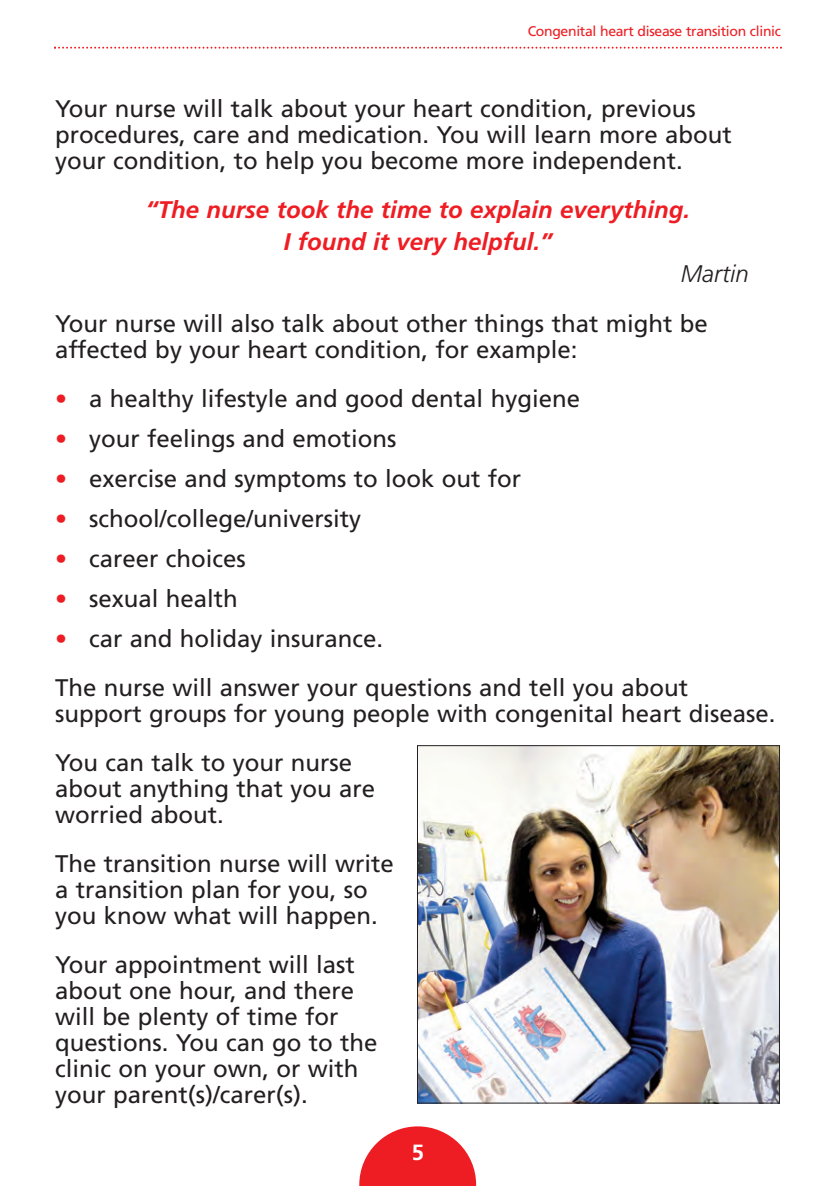
<style>
.page{position:relative;width:834px;height:1186px;background:#fff}
.page>*{position:absolute;margin:0;border:0;box-sizing:border-box;transform-origin:0 0}
.t1{font:24px/26px "Frutiger";color:#231f20}
.t2{font:italic 700 24px/31.6px "Frutiger";color:#ee1d23;text-align:center}
.t3{font:italic 300 24px "Frutiger";color:#231f20}
.t4{font:700 22px "Frutiger";color:#fff}
.t5{font:14px "Frutiger";letter-spacing:-.02em;color:#ee1d23}
.s1{color:#ee1d23}
</style>
<div class="page">
<svg style="left:359px;top:1126px;width:117px;height:59px"></svg>
<svg style="left:54px;top:47px;width:728px;height:2px"></svg>
<img style="left:419px;top:747px;width:359px;height:354px">
<div style="left:417px;top:745px;width:363px;height:358px;border:1px solid #231f20"></div>
<p class="t5" style="left:527px;top:26px;width:255px">Congenital heart disease transition clinic</p>
<p class="t1" style="left:55px;top:98px;width:678px">Your nurse will talk about your heart condition, previous procedures, care and medication. You will learn more about your condition, to help you become more independent.</p>
<p class="t2" style="left:146px;top:196px;width:545px">“The nurse took the time to explain everything.<br>I found it very helpful.”</p>
<p class="t3" style="left:681px;top:263px;width:69px">Martin</p>
<p class="t1" style="left:55px;top:312px;width:654px">Your nurse will also talk about other things that might be affected by your heart condition, for example:</p>
<p class="t1" style="left:55px;top:387px;width:526px"><span class="s1">•</span> a healthy lifestyle and good dental hygiene</p>
<p class="t1" style="left:55px;top:427px;width:343px"><span class="s1">•</span> your feelings and emotions</p>
<p class="t1" style="left:55px;top:467px;width:468px"><span class="s1">•</span> exercise and symptoms to look out for</p>
<p class="t1" style="left:55px;top:507px;width:308px"><span class="s1">•</span> school/college/university</p>
<p class="t1" style="left:55px;top:547px;width:192px"><span class="s1">•</span> career choices</p>
<p class="t1" style="left:55px;top:587px;width:184px"><span class="s1">•</span> sexual health</p>
<p class="t1" style="left:55px;top:615px;width:634px;line-height:48.8px"><span class="s1">•</span> car and holiday insurance.<br>The nurse will answer your questions and tell you about</p>
<p class="t1" style="left:55px;top:690px;width:722px;line-height:48.8px">support groups for young people with congenital heart disease.<br>You can talk to your nurse</p>
<p class="t1" style="left:55px;top:777px;width:322px">about anything that you are worried about.</p>
<p class="t1" style="left:55px;top:852px;width:340px">The transition nurse will write a transition plan for you, so you know what will happen.</p>
<p class="t1" style="left:55px;top:952px;width:324px">Your appointment will last about one hour, and there will be plenty of time for questions. You can go to the clinic on your own, or with your parent(s)/carer(s).</p>
<p class="t4" style="left:412px;top:1143px;width:14px">5</p>
</div>
